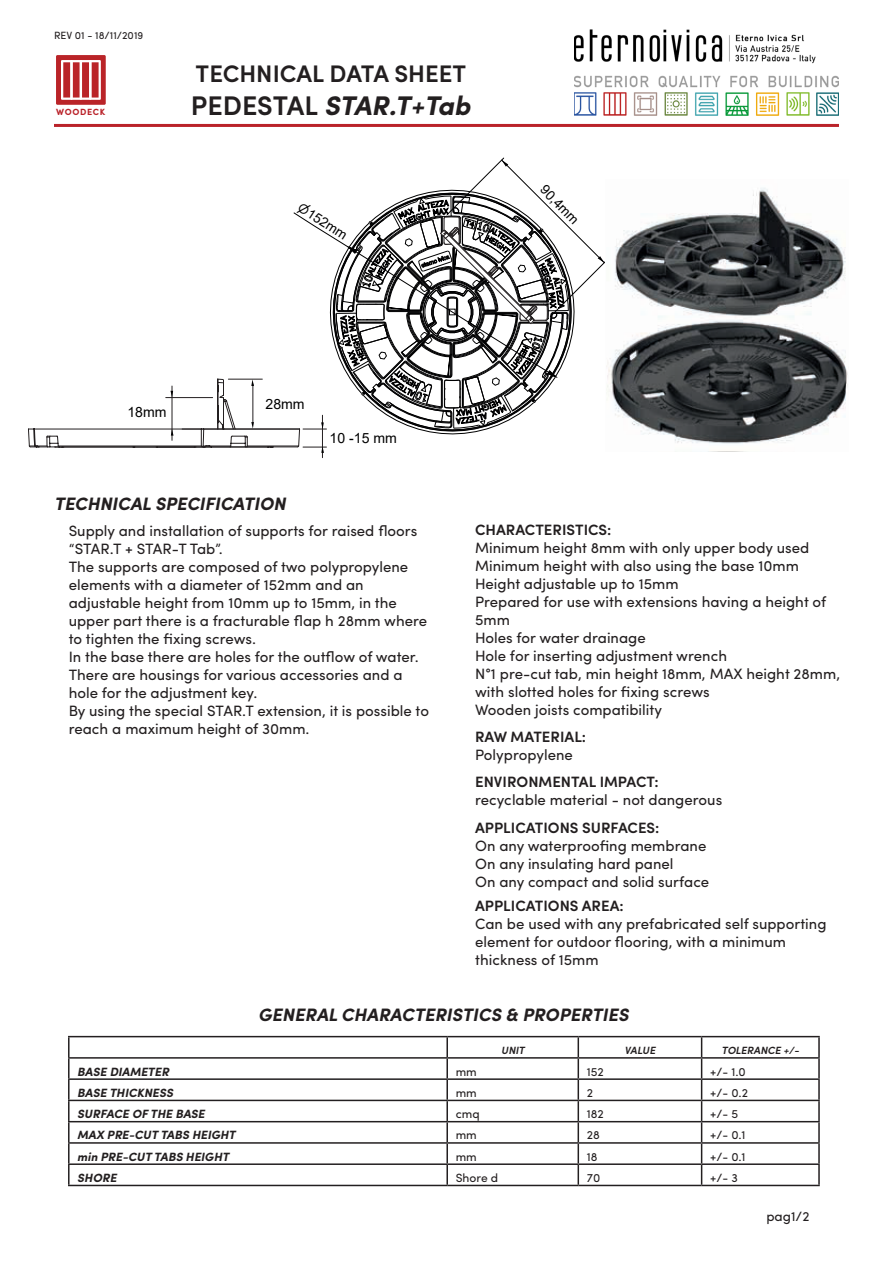
<style>
.page{position:relative;width:893px;height:1263px;background:#fff}
.page>*{position:absolute;margin:0;border:0;box-sizing:border-box;transform-origin:0 0}
.TITOLO{font:italic 700 27px "Sofia Pro";letter-spacing:-.005em;color:#231f20}
.TITOLO-2{font:600 24px "Sofia Pro";color:#231f20}
.SOTTOTITOLO{font:italic 700 18px "Sofia Pro";color:#231f20}
.note{font:15px/18px "Sofia Pro";color:#231f20}
.t1{font:14.1px "Arial";color:#000001}
.t2{font:13.5px "Arial";color:#000001}
.t3{font:13.5px "Sofia Pro";color:#231f20}
.Stile_di_paragrafo_1{font:italic 700 12px "Sofia Pro";color:#231f20}
.Stile_di_paragrafo_1-2{font:12px "Sofia Pro";color:#231f20}
.t4{font:italic 600 10.5px "Sofia Pro";color:#231f20}
.t5{font:10.5px "Sofia Pro";color:#231f20}
.t6{font:700 8.7px "Sofia Pro";letter-spacing:.315em;color:#ba2428;scale:.91 1}
.s1{font-weight:600;font-style:normal}
.s2{font-size:13.05px}
.s3{font-weight:600}
</style>
<div class="page">
<hr style="left:68px;top:1036px;width:379px;height:1px;background:#231f20">
<hr style="left:68px;top:1037px;width:2px;height:20px;background:#231f20">
<hr style="left:447px;top:1036px;width:131px;height:1px;background:#231f20">
<hr style="left:446px;top:1037px;width:2px;height:20px;background:#231f20">
<hr style="left:578px;top:1036px;width:124px;height:1px;background:#231f20">
<hr style="left:702px;top:1036px;width:118px;height:1px;background:#231f20">
<hr style="left:818px;top:1037px;width:2px;height:20px;background:#231f20">
<hr style="left:68px;top:1057px;width:379px;height:2px;background:#231f20">
<svg style="left:68px;top:1059px;width:2px;height:19px"></svg>
<hr style="left:447px;top:1057px;width:131px;height:2px;background:#231f20">
<svg style="left:446px;top:1059px;width:2px;height:19px"></svg>
<hr style="left:578px;top:1057px;width:124px;height:2px;background:#231f20">
<hr style="left:702px;top:1057px;width:118px;height:2px;background:#231f20">
<svg style="left:818px;top:1059px;width:2px;height:19px"></svg>
<hr style="left:68px;top:1078px;width:379px;height:2px;background:#231f20">
<hr style="left:68px;top:1080px;width:2px;height:20px;background:#231f20">
<hr style="left:447px;top:1078px;width:131px;height:2px;background:#231f20">
<hr style="left:446px;top:1080px;width:2px;height:20px;background:#231f20">
<hr style="left:578px;top:1078px;width:124px;height:2px;background:#231f20">
<hr style="left:702px;top:1078px;width:118px;height:2px;background:#231f20">
<hr style="left:818px;top:1080px;width:2px;height:20px;background:#231f20">
<hr style="left:68px;top:1100px;width:379px;height:1px;background:#231f20">
<hr style="left:68px;top:1101px;width:2px;height:20px;background:#231f20">
<hr style="left:447px;top:1100px;width:131px;height:1px;background:#231f20">
<hr style="left:446px;top:1101px;width:2px;height:20px;background:#231f20">
<hr style="left:578px;top:1100px;width:124px;height:1px;background:#231f20">
<hr style="left:702px;top:1100px;width:118px;height:1px;background:#231f20">
<hr style="left:818px;top:1101px;width:2px;height:20px;background:#231f20">
<hr style="left:68px;top:1121px;width:379px;height:1px;background:#231f20">
<hr style="left:68px;top:1122px;width:2px;height:20px;background:#231f20">
<hr style="left:447px;top:1121px;width:131px;height:1px;background:#231f20">
<hr style="left:446px;top:1122px;width:2px;height:20px;background:#231f20">
<hr style="left:578px;top:1121px;width:124px;height:1px;background:#231f20">
<hr style="left:702px;top:1121px;width:118px;height:1px;background:#231f20">
<hr style="left:818px;top:1122px;width:2px;height:20px;background:#231f20">
<hr style="left:68px;top:1142px;width:379px;height:2px;background:#231f20">
<svg style="left:68px;top:1144px;width:2px;height:19px"></svg>
<hr style="left:447px;top:1142px;width:131px;height:2px;background:#231f20">
<svg style="left:446px;top:1144px;width:2px;height:19px"></svg>
<hr style="left:578px;top:1142px;width:124px;height:2px;background:#231f20">
<hr style="left:702px;top:1142px;width:118px;height:2px;background:#231f20">
<svg style="left:818px;top:1144px;width:2px;height:19px"></svg>
<hr style="left:68px;top:1163px;width:379px;height:2px;background:#231f20">
<hr style="left:68px;top:1165px;width:2px;height:20px;background:#231f20">
<hr style="left:447px;top:1163px;width:131px;height:2px;background:#231f20">
<hr style="left:446px;top:1165px;width:2px;height:20px;background:#231f20">
<hr style="left:578px;top:1163px;width:124px;height:2px;background:#231f20">
<svg style="left:578px;top:1037px;width:1px;height:148px"></svg>
<hr style="left:702px;top:1163px;width:118px;height:2px;background:#231f20">
<svg style="left:701px;top:1037px;width:1px;height:148px"></svg>
<hr style="left:818px;top:1165px;width:2px;height:20px;background:#231f20">
<hr style="left:68px;top:1185px;width:379px;height:1px;background:#231f20">
<hr style="left:447px;top:1185px;width:131px;height:1px;background:#231f20">
<hr style="left:578px;top:1185px;width:124px;height:1px;background:#231f20">
<hr style="left:702px;top:1185px;width:118px;height:1px;background:#231f20">
<img style="left:574px;top:29px;width:265px;height:87px">
<hr style="left:322px;top:415px;width:1px;height:43px;background:#231f20">
<hr style="left:54px;top:124px;width:785px;height:3px;background:#ba232a">
<div style="left:56px;top:55px;width:50px;height:50px;background:#ba2428"></div>
<svg style="left:61px;top:60px;width:40px;height:40px"></svg>
<img style="left:607px;top:188px;width:241px;height:256px">
<svg style="left:28px;top:158px;width:579px;height:295px"></svg>
<p class="t5" style="left:54px;top:28px;width:91px">REV 01 - 18/11/2019</p>
<p class="t6" style="left:56px;top:107px;width:57px">WOODECK</p>
<p class="TITOLO-2" style="left:196px;top:56px;width:272px">TECHNICAL DATA SHEET</p>
<p class="TITOLO" style="left:191px;top:85px;width:281px"><span class="s1">PEDESTAL</span> STAR.T+Tab</p>
<p class="t2" style="left:314px;top:204px;width:46px;rotate:33deg"><span class="s2">1</span>52mm</p>
<p class="t1" style="left:127px;top:403px;width:41px">18mm</p>
<p class="t1" style="left:266px;top:395px;width:41px">28mm</p>
<p class="t1" style="left:330px;top:429px;width:69px">10 -15 mm</p>
<p class="t2" style="left:549px;top:181px;width:50px;rotate:46deg">90,4mm</p>
<p class="SOTTOTITOLO" style="left:54px;top:490px;width:233px">TECHNICAL SPECIFICATION</p>
<p class="note" style="left:69px;top:520px;width:350px">Supply and installation of supports for raised floors</p>
<p class="note" style="left:69px;top:538px;width:156px">“STAR.T + STAR-T Tab”.</p>
<p class="note" style="left:69px;top:556px;width:360px">The supports are composed of two polypropylene elements with a diameter of 152mm and an adjustable height from 10mm up to 15mm, in the upper part there is a fracturable flap h 28mm where to tighten the fixing screws.</p>
<p class="note" style="left:69px;top:646px;width:352px">In the base there are holes for the outflow of water.</p>
<p class="note" style="left:69px;top:664px;width:335px">There are housings for various accessories and a hole for the adjustment key.</p>
<p class="note" style="left:69px;top:700px;width:362px">By using the special STAR.T extension, it is possible to reach a maximum height of 30mm.</p>
<p class="note" style="left:475px;top:519px;width:336px"><span class="s3">CHARACTERISTICS:<br></span>Minimum height 8mm with only upper body used</p>
<p class="note" style="left:475px;top:555px;width:325px">Minimum height with also using the base 10mm</p>
<p class="note" style="left:475px;top:573px;width:205px">Height adjustable up to 15mm</p>
<p class="note" style="left:475px;top:591px;width:353px">Prepared for use with extensions having a height of<br>5mm</p>
<p class="note" style="left:475px;top:627px;width:172px">Holes for water drainage</p>
<p class="note" style="left:475px;top:645px;width:253px">Hole for inserting adjustment wrench</p>
<p class="note" style="left:475px;top:663px;width:367px">N°1 pre-cut tab, min height 18mm, MAX height 28mm, with slotted holes for fixing screws<br>Wooden joists compatibility</p>
<p class="note" style="left:475px;top:726px;width:113px"><span class="s3">RAW MATERIAL:<br></span>Polypropylene</p>
<p class="note" style="left:475px;top:771px;width:249px"><span class="s3">ENVIRONMENTAL IMPACT: </span>recyclable material - not dangerous</p>
<p class="note" style="left:475px;top:817px;width:233px"><span class="s3">APPLICATIONS SURFACES:<br></span>On any waterproofing membrane</p>
<p class="note" style="left:475px;top:853px;width:200px">On any insulating hard panel</p>
<p class="note" style="left:475px;top:871px;width:236px">On any compact and solid surface</p>
<p class="note" style="left:475px;top:895px;width:353px"><span class="s3">APPLICATIONS AREA:<br></span>Can be used with any prefabricated self supporting element for outdoor flooring, with a minimum thickness of 15mm</p>
<p class="SOTTOTITOLO" style="left:258px;top:1000px;width:372px">GENERAL CHARACTERISTICS &amp; PROPERTIES</p>
<p class="t4" style="left:501px;top:1042px;width:25px">UNIT</p>
<p class="t4" style="left:624px;top:1042px;width:32px">VALUE</p>
<p class="t4" style="left:721px;top:1042px;width:79px">TOLERANCE +/-</p>
<p class="Stile_di_paragrafo_1" style="left:77px;top:1062px;width:93px">BASE DIAMETER</p>
<p class="Stile_di_paragrafo_1-2" style="left:456px;top:1062px;width:23px">mm</p>
<p class="Stile_di_paragrafo_1-2" style="left:587px;top:1062px;width:19px">152</p>
<p class="Stile_di_paragrafo_1-2" style="left:710px;top:1062px;width:37px">+/- 1.0</p>
<p class="Stile_di_paragrafo_1" style="left:77px;top:1083px;width:97px">BASE THICKNESS</p>
<p class="Stile_di_paragrafo_1-2" style="left:456px;top:1084px;width:23px">mm</p>
<p class="Stile_di_paragrafo_1-2" style="left:587px;top:1084px;width:8px">2</p>
<p class="Stile_di_paragrafo_1-2" style="left:710px;top:1084px;width:39px">+/- 0.2</p>
<p class="Stile_di_paragrafo_1" style="left:77px;top:1105px;width:129px">SURFACE OF THE BASE</p>
<p class="Stile_di_paragrafo_1-2" style="left:456px;top:1105px;width:26px">cmq</p>
<p class="Stile_di_paragrafo_1-2" style="left:587px;top:1105px;width:19px">182</p>
<p class="Stile_di_paragrafo_1-2" style="left:710px;top:1105px;width:29px">+/- 5</p>
<p class="Stile_di_paragrafo_1" style="left:77px;top:1126px;width:160px">MAX PRE-CUT TABS HEIGHT</p>
<p class="Stile_di_paragrafo_1-2" style="left:456px;top:1126px;width:23px">mm</p>
<p class="Stile_di_paragrafo_1-2" style="left:587px;top:1126px;width:15px">28</p>
<p class="Stile_di_paragrafo_1-2" style="left:710px;top:1126px;width:37px">+/- 0.1</p>
<p class="Stile_di_paragrafo_1" style="left:77px;top:1147px;width:153px">min PRE-CUT TABS HEIGHT</p>
<p class="Stile_di_paragrafo_1-2" style="left:456px;top:1147px;width:23px">mm</p>
<p class="Stile_di_paragrafo_1-2" style="left:587px;top:1147px;width:12px">18</p>
<p class="Stile_di_paragrafo_1-2" style="left:710px;top:1147px;width:37px">+/- 0.1</p>
<p class="Stile_di_paragrafo_1" style="left:77px;top:1168px;width:41px">SHORE</p>
<p class="Stile_di_paragrafo_1-2" style="left:456px;top:1169px;width:44px">Shore d</p>
<p class="Stile_di_paragrafo_1-2" style="left:587px;top:1169px;width:15px">70</p>
<p class="Stile_di_paragrafo_1-2" style="left:710px;top:1169px;width:29px">+/- 3</p>
<p class="t3" style="left:766px;top:1206px;width:45px">pag1/2</p>
</div>
